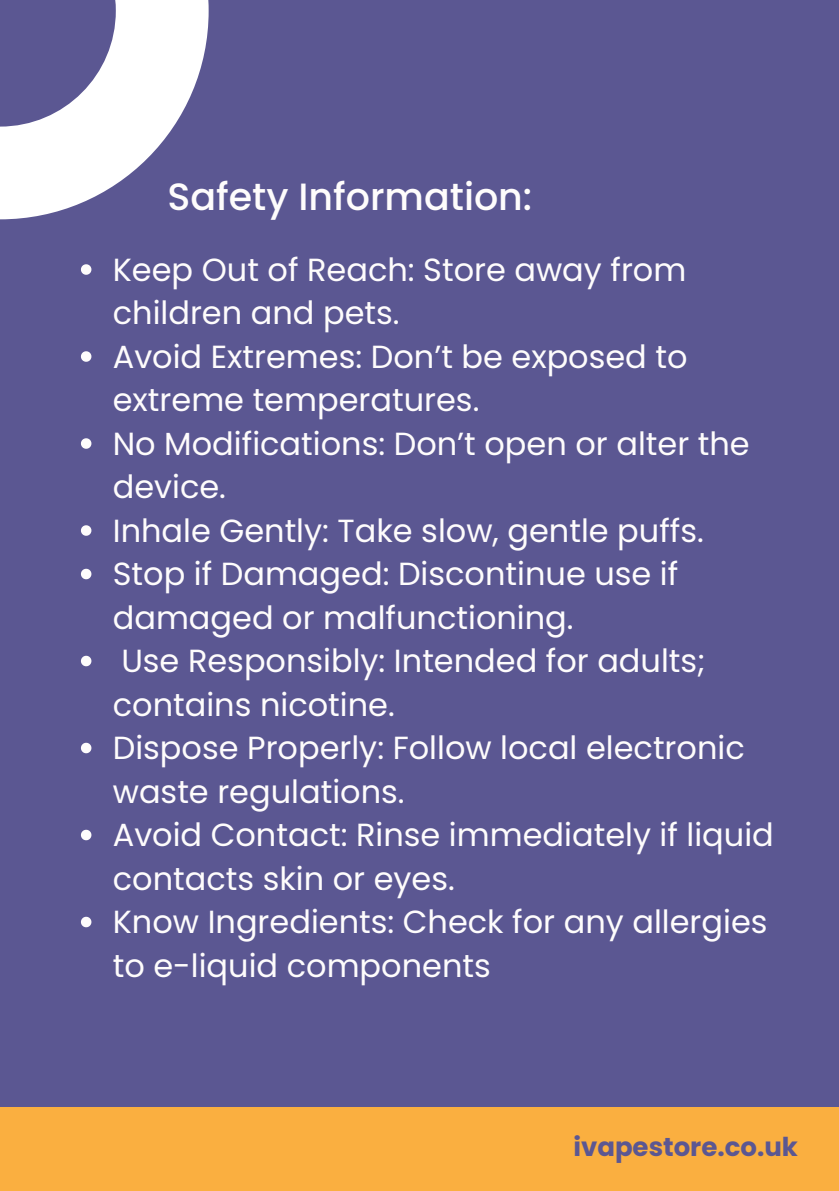
<style>
.page{position:relative;width:839px;height:1191px;background:#fff}
.page>*{position:absolute;margin:0;border:0;box-sizing:border-box;transform-origin:0 0}
.t1{font:500 38px "Poppins";color:#fefcfc}
.t2{font:32px/43.6px "Poppins";color:#fefcfc}
.t3{font:700 26px "Poppins";color:#5b5792}
</style>
<div class="page">
<div style="left:0;top:0;width:838px;height:1191px;background:#5b5792"></div>
<svg style="left:81px;top:264px;width:10px;height:11px"></svg>
<svg style="left:81px;top:351px;width:10px;height:11px"></svg>
<svg style="left:81px;top:438px;width:10px;height:11px"></svg>
<svg style="left:81px;top:525px;width:10px;height:11px"></svg>
<svg style="left:81px;top:569px;width:10px;height:10px"></svg>
<svg style="left:81px;top:656px;width:10px;height:10px"></svg>
<svg style="left:81px;top:743px;width:10px;height:10px"></svg>
<svg style="left:81px;top:830px;width:10px;height:10px"></svg>
<svg style="left:81px;top:917px;width:10px;height:10px"></svg>
<div style="left:0;top:1107px;width:838px;height:84px;background:#faaf40"></div>
<svg style="left:0;top:0;width:208px;height:219px;fill:#fff"></svg>
<p class="t1" style="left:167px;top:170px;width:366px">Safety Information:</p>
<h1 class="t2" style="left:113px;top:248px;width:575px">Keep Out of Reach: Store away from children and pets.</h1>
<p class="t2" style="left:113px;top:335px;width:576px">Avoid Extremes: Don’t be exposed to extreme temperatures.</p>
<p class="t2" style="left:113px;top:422px;width:638px">No Modifications: Don’t open or alter the device.</p>
<p class="t2" style="left:113px;top:509px;width:592px">Inhale Gently: Take slow, gentle puffs.</p>
<p class="t2" style="left:113px;top:552px;width:567px">Stop if Damaged: Discontinue use if damaged or malfunctioning.</p>
<p class="t2" style="left:113px;top:639px;width:594px">Use Responsibly: Intended for adults; contains nicotine.</p>
<p class="t2" style="left:113px;top:726px;width:633px">Dispose Properly: Follow local electronic waste regulations.</p>
<p class="t2" style="left:113px;top:813px;width:662px">Avoid Contact: Rinse immediately if liquid contacts skin or eyes.</p>
<p class="t2" style="left:113px;top:900px;width:656px">Know Ingredients: Check for any allergies to e-liquid components</p>
<p class="t3" style="left:573px;top:1129px;width:226px">ivapestore.co.uk</p>
</div>
